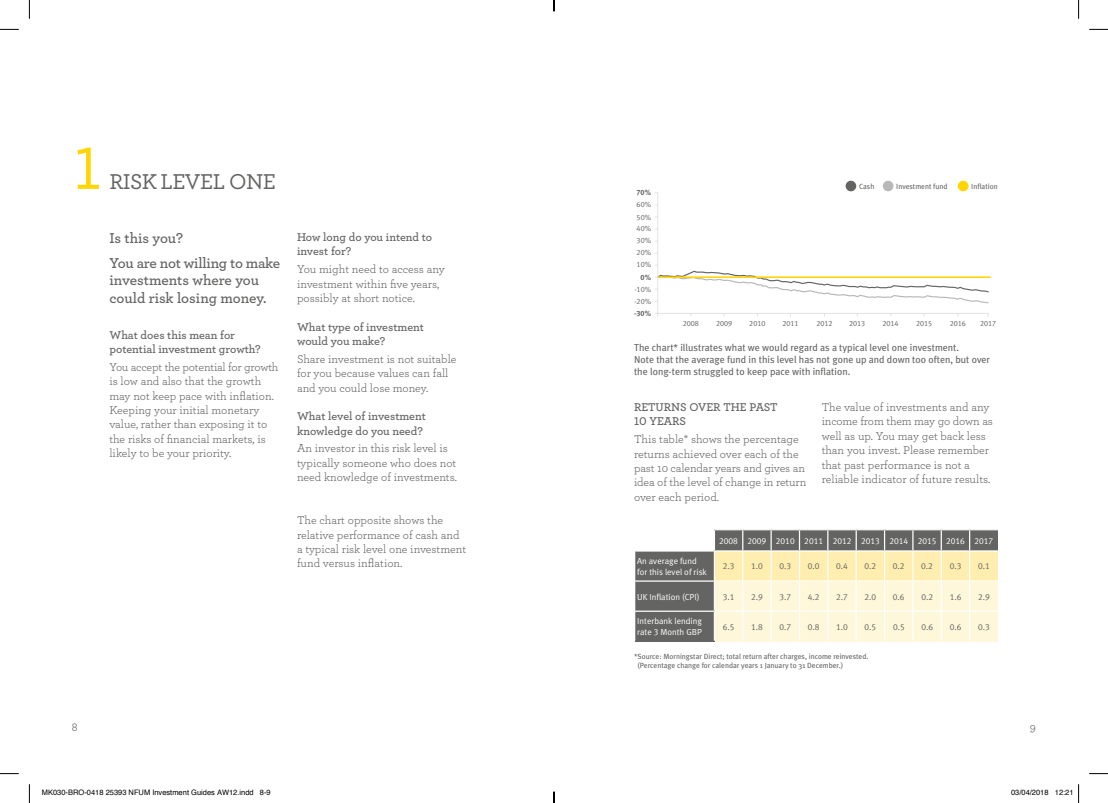
<style>
.page{position:relative;width:1108px;height:803px;background:#fff}
.page>*{position:absolute;margin:0;border:0;box-sizing:border-box;transform-origin:0 0}
.t1{font:500 62.5px "Archer";color:#ffd500}
.t2{font:500 22.5px "Archer";letter-spacing:-.025em;color:#646463}
.t3{font:600 15px/24.6px "Archer";letter-spacing:-.01em;color:#646463}
.t4{font:11.88px/14.4px "Archer";letter-spacing:-.005em;color:#646463}
.t5{font:600 11.88px/14.4px "Archer";color:#646463}
.t6{font:10px/12px "Meta Plus";color:#646463}
.t7{font:8.75px "Meta Plus Normal Caps";color:#646463}
.t8{font:8.75px/10.5px "Meta Plus Normal";color:#fff}
.t9{font:8.75px "Meta Plus Normal Caps";color:#fff}
.t10{font:7.5px/9px "Meta Plus";color:#646463}
.t11{font:7.5px/12px "Meta Plus Normal Caps";color:#646463;text-align:center}
.t12{font:7.5px "Helvetica";color:#000}
.t13{font:7.5px "Meta Plus Bold Caps";color:#646463}
.s1{font-family:"Meta Plus Bold Caps"}
.s2{font-family:"Meta Plus Normal Caps"}
</style>
<div class="page">
<svg style="left:1078px;top:784px;width:1px;height:19px"></svg>
<svg style="left:1078px;top:0;width:1px;height:19px"></svg>
<svg style="left:29px;top:784px;width:1px;height:19px"></svg>
<svg style="left:29px;top:0;width:1px;height:19px"></svg>
<svg style="left:1089px;top:773px;width:19px;height:1px"></svg>
<svg style="left:0;top:773px;width:19px;height:1px"></svg>
<svg style="left:1089px;top:29px;width:19px;height:1px"></svg>
<svg style="left:0;top:29px;width:19px;height:1px"></svg>
<hr style="left:657px;top:192px;width:1px;height:125px;background:#e3e1e1">
<hr style="left:657px;top:313px;width:331px;height:1px;background:#e3e1e1">
<svg style="left:655px;top:265px;width:335px;height:38px"></svg>
<div style="left:845px;top:181px;width:11px;height:10px;background:#646463;border-radius:50%"></div>
<div style="left:883px;top:181px;width:10px;height:10px;background:#b8b8b8;border-radius:50%"></div>
<div style="left:958px;top:181px;width:10px;height:10px;background:#ffd500;border-radius:50%"></div>
<div style="left:634px;top:551px;width:80px;height:30px;background:#646463"></div>
<div style="left:634px;top:581px;width:80px;height:30px;background:#646463"></div>
<div style="left:634px;top:611px;width:80px;height:30px;background:#646463"></div>
<hr style="left:634px;top:580px;width:80px;height:2px;background:#fff">
<hr style="left:634px;top:610px;width:80px;height:2px;background:#fff">
<svg style="left:634px;top:551px;width:1px;height:90px"></svg>
<svg style="left:714px;top:529px;width:284px;height:112px;background:#e4dcbd"></svg>
<p class="t1" style="left:75px;top:123px;width:28px">1</p>
<p class="t2" style="left:109px;top:165px;width:168px">RISK LEVEL ONE</p>
<p class="t3" style="left:109px;top:225px;width:172px">Is this you?<br>You are not willing to make</p>
<p class="t3" style="left:109px;top:271px;width:159px;line-height:17.5px">investments where you could risk losing money.</p>
<p class="t5" style="left:109px;top:327px;width:153px">What does this mean for potential investment growth?</p>
<p class="t4" style="left:109px;top:359px;width:171px">You accept the potential for growth is low and also that the growth may not keep pace with infation.<br>Keeping your initial monetary value, rather than exposing it to the risks of fnancial markets, is likely to be your priority.</p>
<p class="t5" style="left:297px;top:229px;width:137px">How long do you intend to invest for?</p>
<p class="t4" style="left:297px;top:261px;width:149px">You might need to access any investment within fve years, possibly at short notice.</p>
<p class="t5" style="left:297px;top:319px;width:129px">What type of investment would you make?</p>
<p class="t4" style="left:297px;top:351px;width:161px">Share investment is not suitable for you because values can fall and you could lose money.</p>
<p class="t5" style="left:297px;top:408px;width:130px">What level of investment knowledge do you need?</p>
<p class="t4" style="left:297px;top:441px;width:161px">An investor in this risk level is typically someone who does not need knowledge of investments.</p>
<p class="t4" style="left:297px;top:512px;width:171px">The chart opposite shows the relative performance of cash and a typical risk level one investment fund versus infation.</p>
<p class="t11" style="left:636px;top:187px;width:16px"><span class="s1">70%<br></span>60%<br>50%<br>40%<br>30%<br>20%<br>10%<br><span class="s1">0%</span></p>
<p class="t11" style="left:634px;top:295px;width:18px">-20%</p>
<p class="t11" style="left:634px;top:283px;width:18px">-10%</p>
<p class="t13" style="left:634px;top:309px;width:18px">-30%</p>
<p class="t10" style="left:859px;top:182px;width:17px">Cash</p>
<p class="t10" style="left:896px;top:182px;width:53px">Investment fund</p>
<p class="t10" style="left:971px;top:182px;width:28px">Infation</p>
<p class="t11" style="left:683px;top:317px;width:18px">2008</p>
<p class="t11" style="left:716px;top:317px;width:18px">2009</p>
<p class="t11" style="left:749px;top:317px;width:18px">2010</p>
<p class="t11" style="left:782px;top:317px;width:18px">2011</p>
<p class="t11" style="left:816px;top:317px;width:18px">2012</p>
<p class="t11" style="left:849px;top:317px;width:18px">2013</p>
<p class="t11" style="left:882px;top:317px;width:18px">2014</p>
<p class="t11" style="left:916px;top:317px;width:18px">2015</p>
<p class="t11" style="left:949px;top:317px;width:18px">2016</p>
<p class="t11" style="left:980px;top:317px;width:18px">2017</p>
<p class="t6" style="left:634px;top:341px;width:357px">The chart* illustrates what we would regard as a typical level one investment.<br>Note that the average fund in this level has not gone up and down too often, but over the long-term struggled to keep pace with infation.</p>
<p class="t5" style="left:634px;top:399px;width:145px">RETURNS OVER THE PAST<br>10 YEARS</p>
<p class="t4" style="left:634px;top:432px;width:174px">This table* shows the percentage returns achieved over each of the past 10 calendar years and gives an idea of the level of change in return over each period.</p>
<p class="t4" style="left:821px;top:399px;width:173px">The value of investments and any income from them may go down as well as up. You may get back less than you invest. Please remember that past performance is not a reliable indicator of future results.</p>
<p class="t9" style="left:719px;top:536px;width:275px">2008 2009 2010 2011 2012 2013 2014 2015 2016 2017</p>
<p class="t8" style="left:637px;top:556px;width:71px">An average fund for this level of risk</p>
<p class="t7" style="left:723px;top:561px;width:13px">2.3</p>
<p class="t7" style="left:751px;top:561px;width:13px">1.0</p>
<p class="t7" style="left:779px;top:561px;width:13px">0.3</p>
<p class="t7" style="left:808px;top:561px;width:13px">0.0</p>
<p class="t7" style="left:836px;top:561px;width:13px">0.4</p>
<p class="t7" style="left:864px;top:561px;width:13px">0.2</p>
<p class="t7" style="left:893px;top:561px;width:13px">0.2</p>
<p class="t7" style="left:921px;top:561px;width:13px">0.2</p>
<p class="t7" style="left:949px;top:561px;width:13px">0.3</p>
<p class="t7" style="left:978px;top:561px;width:13px">0.1</p>
<p class="t8" style="left:637px;top:591px;width:61px">UK Inflation (CPI</p>
<p class="t7" style="left:723px;top:591px;width:13px">3.1</p>
<p class="t7" style="left:751px;top:591px;width:13px">2.9</p>
<p class="t7" style="left:779px;top:591px;width:13px">3.7</p>
<p class="t7" style="left:808px;top:591px;width:13px">4.2</p>
<p class="t7" style="left:836px;top:591px;width:13px">2.7</p>
<p class="t7" style="left:864px;top:591px;width:13px">2.0</p>
<p class="t7" style="left:893px;top:591px;width:13px">0.6</p>
<p class="t7" style="left:921px;top:591px;width:13px">0.2</p>
<p class="t7" style="left:949px;top:591px;width:13px">1.6</p>
<p class="t7" style="left:978px;top:591px;width:13px">2.9</p>
<p class="t8" style="left:637px;top:616px;width:66px">Interbank lending rate <span class="s2">3</span> Month GBP</p>
<p class="t7" style="left:723px;top:622px;width:13px">6.5</p>
<p class="t7" style="left:751px;top:622px;width:13px">1.8</p>
<p class="t7" style="left:779px;top:622px;width:13px">0.7</p>
<p class="t7" style="left:808px;top:622px;width:13px">0.8</p>
<p class="t7" style="left:836px;top:622px;width:13px">1.0</p>
<p class="t7" style="left:864px;top:622px;width:13px">0.5</p>
<p class="t7" style="left:893px;top:622px;width:13px">0.5</p>
<p class="t7" style="left:921px;top:622px;width:13px">0.6</p>
<p class="t7" style="left:949px;top:622px;width:13px">0.6</p>
<p class="t7" style="left:978px;top:622px;width:13px">0.3</p>
<p class="t10" style="left:640px;top:652px;width:230px;text-indent:-6px">*Source: Morningstar Direct; total return after charges, income reinvested.<br>Percentage change for calendar years 1 January to 31 December.)</p>
<p class="t4" style="left:72px;top:719px;width:7px">8</p>
<p class="t4" style="left:1030px;top:719px;width:8px">9</p>
<p class="t12" style="left:42px;top:787px;width:230px">MK030-BRO-0418 25393 NFUM Investment Guides AW12.indd 8-9</p>
<p class="t12" style="left:1011px;top:787px;width:64px">03/04/2018 12:21</p>
</div>
